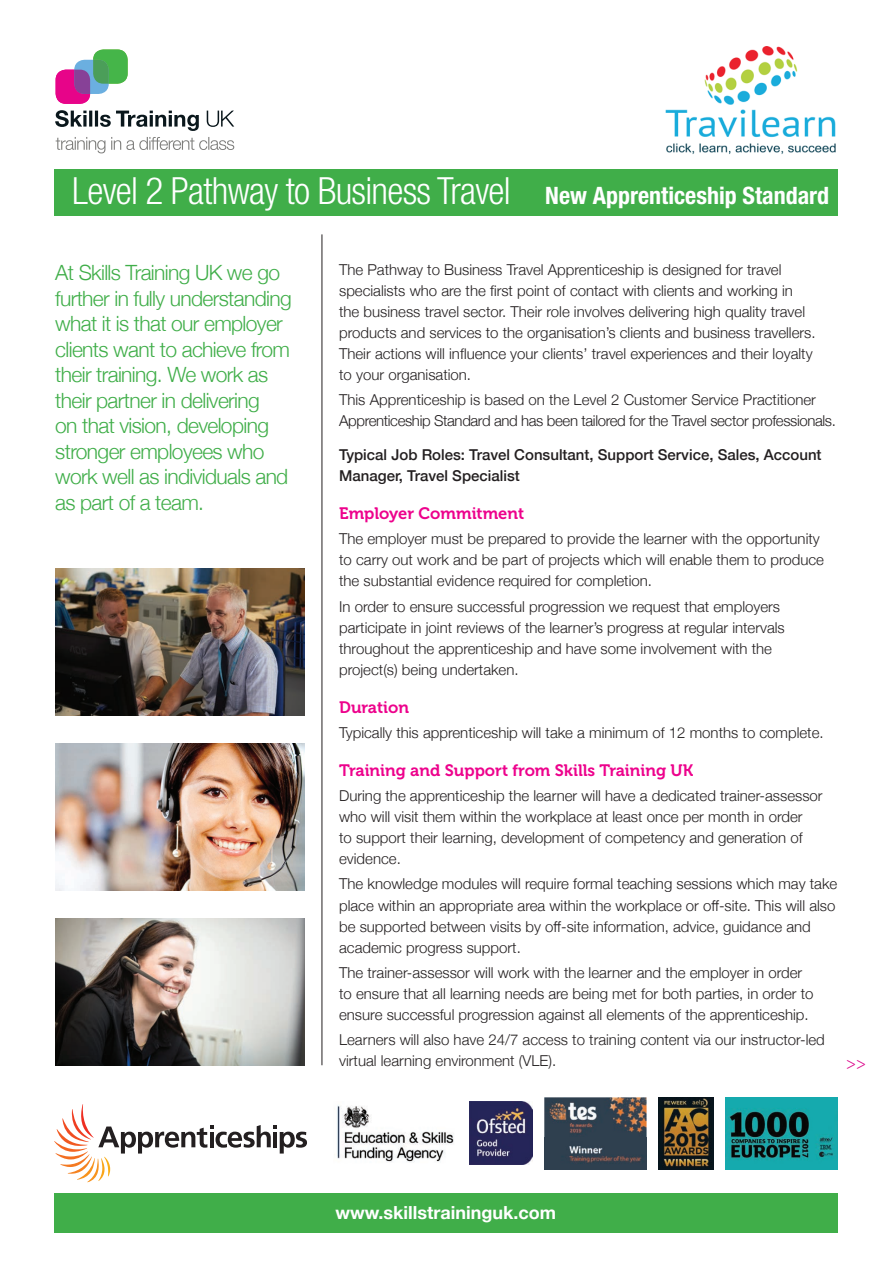
<style>
.page{position:relative;width:893px;height:1263px;background:#fff}
.page>*{position:absolute;margin:0;border:0;box-sizing:border-box;transform-origin:0 0}
.t1{font:300 condensed 37.5px "Helvetica Neue";letter-spacing:-.02em;color:#fff}
.t2{font:700 condensed 24px "Helvetica Neue";color:#fff}
.t3{font:300 21px/25.5px "Helvetica Neue";letter-spacing:-.03em;color:#40ae49}
.t4{font:700 18px "Helvetica Neue";color:#fff}
.t5{font:18px "Minion Pro";color:#dc098c}
.t6{font:16.5px "Museo 700";color:#ed028c}
.t7{font:300 15px/21px "Helvetica Neue";color:#231f20}
.t8{font:300 15px/21px "Helvetica Neue";letter-spacing:-.025em;color:#231f20}
.t9{font:500 15px/21px "Helvetica Neue";color:#231f20}
</style>
<div class="page">
<img style="left:469px;top:1102px;width:64px;height:63px">
<img style="left:337px;top:1105px;width:117px;height:57px">
<hr style="left:322px;top:234px;width:1px;height:831px;background:#231f20">
<div style="left:54px;top:169px;width:784px;height:46px;background:#40ae49"></div>
<div style="left:54px;top:1193px;width:784px;height:40px;background:#40ae49"></div>
<img style="left:55px;top:568px;width:250px;height:147px">
<img style="left:55px;top:743px;width:250px;height:147px">
<img style="left:55px;top:918px;width:250px;height:147px">
<svg style="left:55px;top:110px;width:179px;height:21px"></svg>
<svg style="left:56px;top:137px;width:178px;height:16px"></svg>
<svg style="left:56px;top:49px;width:72px;height:55px"></svg>
<svg style="left:54px;top:1104px;width:253px;height:78px"></svg>
<hr style="left:273px;top:1132px;width:4px;height:15px;background:#231f20">
<img style="left:666px;top:47px;width:170px;height:107px">
<img style="left:659px;top:1097px;width:54px;height:72px">
<img style="left:725px;top:1097px;width:113px;height:72px">
<img style="left:544px;top:1097px;width:103px;height:73px">
<img style="left:544px;top:1138px;width:103px;height:31px">
<h1 class="t1" style="left:72px;top:169px;width:440px">Level 2 Pathway to Business Travel</h1>
<h2 class="t2" style="left:545px;top:181px;width:285px">New Apprenticeship Standard</h2>
<p class="t3" style="left:55px;top:259px;width:238px">At Skills Training UK we go further in fully understanding what it is that our employer clients want to achieve from their training. We work as their partner in delivering<br>on that vision, developing stronger employees who work well as individuals and as part of a team.</p>
<p class="t7" style="left:339px;top:258px;width:478px">The Pathway to Business Travel Apprenticeship is designed for travel specialists who are the first point of contact with clients and working in the business travel sector. Their role involves delivering high quality travel products and services to the organisation’s clients and business travellers.<br>Their actions will influence your clients’ travel experiences and their loyalty to your organisation.</p>
<p class="t8" style="left:339px;top:388px;width:498px">This Apprenticeship is based on the Level 2 Customer Service Practitioner<br>Apprenticeship Standard and has been tailored for the Travel sector professionals.</p>
<p class="t9" style="left:339px;top:443px;width:484px">Typical Job Roles: Travel Consultant, Support Service, Sales, Account<br>Manager, Travel Specialist</p>
<p class="t6" style="left:339px;top:504px;width:187px">Employer Commitment</p>
<p class="t7" style="left:339px;top:527px;width:486px">The employer must be prepared to provide the learner with the opportunity to carry out work and be part of projects which will enable them to produce the substantial evidence required for completion.</p>
<p class="t7" style="left:339px;top:595px;width:447px">In order to ensure successful progression we request that employers participate in joint reviews of the learner’s progress at regular intervals throughout the apprenticeship and have some involvement with the project(s) being undertaken.</p>
<p class="t6" style="left:339px;top:698px;width:71px">Duration</p>
<p class="t7" style="left:339px;top:721px;width:486px">Typically this apprenticeship will take a minimum of 12 months to complete.</p>
<p class="t6" style="left:339px;top:761px;width:356px">Training and Support from Skills Training UK</p>
<p class="t7" style="left:339px;top:784px;width:485px">During the apprenticeship the learner will have a dedicated trainer-assessor who will visit them within the workplace at least once per month in order<br>to support their learning, development of competency and generation of evidence.</p>
<p class="t7" style="left:339px;top:872px;width:500px">The knowledge modules will require formal teaching sessions which may take place within an appropriate area within the workplace or off-site. This will also be supported between visits by off-site information, advice, guidance and academic progress support.</p>
<p class="t7" style="left:339px;top:961px;width:476px">The trainer-assessor will work with the learner and the employer in order to ensure that all learning needs are being met for both parties, in order to ensure successful progression against all elements of the apprenticeship.</p>
<p class="t7" style="left:339px;top:1028px;width:487px">Learners will also have 24/7 access to training content via our instructor-led virtual learning environment (VLE).</p>
<p class="t5" style="left:846px;top:1051px;width:21px">&gt;&gt;</p>
<p class="t4" style="left:336px;top:1198px;width:222px">www.skillstraininguk.com</p>
</div>
